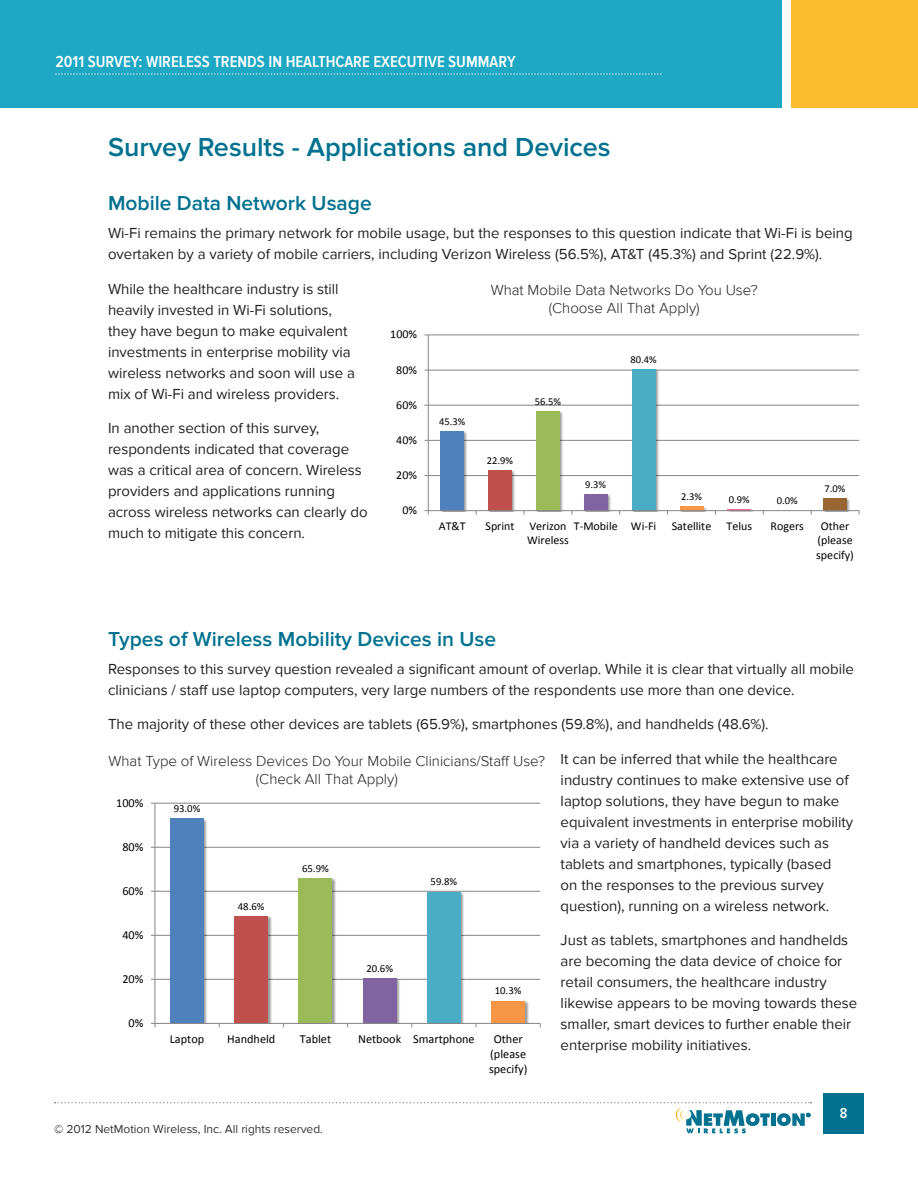
<style>
.page{position:relative;width:918px;height:1188px;background:#fff}
.page>*{position:absolute;margin:0;border:0;box-sizing:border-box;transform-origin:0 0}
.Heading_1{font:600 27px "Proxima Nova";color:#00718e}
.Heading_2{font:600 21px "Proxima Nova";color:#00718e}
.t1{font:600 16.5px "Proxima Nova Cond";color:#fff}
.Body_Text{font:15px/21px "Proxima Nova";color:#231f20}
.Chart_title{font:300 15px/18px "Proxima Nova";color:#231f20;text-align:center}
.t2{font:600 15px "Proxima Nova Cond";color:#fff}
.t3{font:12.3px/15px "Calibri";color:#000;text-align:center}
.t4{font:12px/14.7px "Calibri";color:#000;text-align:right}
.t5{font:12px "Proxima Nova";color:#333}
.t6{font:10.8px "Calibri";letter-spacing:-.005em;color:#000}
.t7{font:10.5px "Calibri";letter-spacing:-.005em;color:#000}
</style>
<div class="page">
<div style="left:0;top:0;width:781px;height:108px;background:#1ea8c3"></div>
<div style="left:792px;top:0;width:126px;height:108px;background:#fdbb2e"></div>
<div style="left:824px;top:1094px;width:40px;height:40px;background:#00718e"></div>
<svg style="left:55px;top:1102px;width:757px;height:31px"></svg>
<svg style="left:55px;top:74px;width:607px;height:1px"></svg>
<svg style="left:424px;top:334px;width:436px;height:181px"></svg>
<svg style="left:151px;top:802px;width:390px;height:226px"></svg>
<p class="t1" style="left:56px;top:52px;width:462px">2011 SURVEY: WIRELESS TRENDS IN HEALTHCARE EXECUTIVE SUMMARY</p>
<p class="Heading_1" style="left:108px;top:132px;width:504px">Survey Results - Applications and Devices</p>
<p class="Heading_2" style="left:108px;top:191px;width:265px">Mobile Data Network Usage</p>
<p class="Body_Text" style="left:108px;top:223px;width:746px">Wi-Fi remains the primary network for mobile usage, but the responses to this question indicate that Wi-Fi is being overtaken by a variety of mobile carriers, including Verizon Wireless (56.5%), AT&amp;T (45.3%) and Sprint (22.9%).</p>
<p class="Body_Text" style="left:108px;top:278px;width:249px">While the healthcare industry is still heavily invested in Wi-Fi solutions, they have begun to make equivalent investments in enterprise mobility via wireless networks and soon will use a mix of Wi-Fi and wireless providers.</p>
<p class="Body_Text" style="left:108px;top:418px;width:261px">In another section of this survey, respondents indicated that coverage was a critical area of concern. Wireless providers and applications running across wireless networks can clearly do much to mitigate this concern.</p>
<p class="Chart_title" style="left:491px;top:281px;width:269px">What Mobile Data Networks Do You Use? (Choose All That Apply)</p>
<p class="t4" style="left:390px;top:327px;width:28px">100%</p>
<p class="t7" style="left:631px;top:353px;width:28px">80.4%</p>
<p class="t4" style="left:396px;top:362px;width:22px">80%</p>
<p class="t7" style="left:535px;top:395px;width:28px">56.5%</p>
<p class="t4" style="left:396px;top:397px;width:22px">60%</p>
<p class="t7" style="left:439px;top:415px;width:28px">45.3%</p>
<p class="t4" style="left:396px;top:433px;width:22px">40%</p>
<p class="t7" style="left:487px;top:454px;width:28px">22.9%</p>
<p class="t4" style="left:396px;top:468px;width:22px">20%</p>
<p class="t7" style="left:585px;top:478px;width:22px">9.3%</p>
<p class="t7" style="left:825px;top:482px;width:22px">7.0%</p>
<p class="t7" style="left:681px;top:490px;width:22px">2.3%</p>
<p class="t7" style="left:729px;top:493px;width:22px">0.9%</p>
<p class="t7" style="left:777px;top:494px;width:22px">0.0%</p>
<p class="t4" style="left:402px;top:503px;width:16px">0%</p>
<p class="t4" style="left:439px;top:518px;width:28px">AT&amp;T</p>
<p class="t4" style="left:486px;top:518px;width:85px">Sprint Verizon<br>Wireless</p>
<p class="t4" style="left:574px;top:518px;width:84px">T-Mobile Wi-Fi</p>
<p class="t4" style="left:672px;top:518px;width:41px">Satellite</p>
<p class="t4" style="left:727px;top:518px;width:27px">Telus</p>
<p class="t4" style="left:771px;top:518px;width:35px">Rogers</p>
<p class="t4" style="left:816px;top:518px;width:39px;text-align:center">Other (please specify)</p>
<p class="Heading_2" style="left:108px;top:627px;width:390px">Types of Wireless Mobility Devices in Use</p>
<p class="Body_Text" style="left:108px;top:659px;width:747px">Responses to this survey question revealed a significant amount of overlap. While it is clear that virtually all mobile clinicians / staff use laptop computers, very large numbers of the respondents use more than one device.</p>
<p class="Body_Text" style="left:108px;top:714px;width:662px">The majority of these other devices are tablets (65.9%), smartphones (59.8%), and handhelds (48.6%).</p>
<p class="Body_Text" style="left:561px;top:749px;width:294px">It can be inferred that while the healthcare industry continues to make extensive use of laptop solutions, they have begun to make equivalent investments in enterprise mobility via a variety of handheld devices such as tablets and smartphones, typically (based<br>on the responses to the previous survey question), running on a wireless network.</p>
<p class="Body_Text" style="left:561px;top:930px;width:298px">Just as tablets, smartphones and handhelds are becoming the data device of choice for retail consumers, the healthcare industry likewise appears to be moving towards these smaller, smart devices to further enable their enterprise mobility initiatives.</p>
<p class="Chart_title" style="left:108px;top:753px;width:438px">What Type of Wireless Devices Do Your Mobile Clinicians/Staff Use? (Check All That Apply)</p>
<p class="t3" style="left:116px;top:795px;width:29px">100%</p>
<p class="t6" style="left:174px;top:802px;width:28px">93.0%</p>
<p class="t3" style="left:122px;top:839px;width:23px">80%</p>
<p class="t6" style="left:302px;top:862px;width:28px">65.9%</p>
<p class="t6" style="left:431px;top:875px;width:28px">59.8%</p>
<p class="t3" style="left:122px;top:883px;width:23px">60%</p>
<p class="t6" style="left:238px;top:900px;width:28px">48.6%</p>
<p class="t3" style="left:122px;top:927px;width:23px">40%</p>
<p class="t6" style="left:366px;top:961px;width:28px">20.6%</p>
<p class="t3" style="left:122px;top:971px;width:23px">20%</p>
<p class="t6" style="left:495px;top:984px;width:28px">10.3%</p>
<p class="t3" style="left:129px;top:1015px;width:17px">0%</p>
<p class="t3" style="left:170px;top:1031px;width:36px">Laptop</p>
<p class="t3" style="left:227px;top:1031px;width:50px">Handheld</p>
<p class="t3" style="left:300px;top:1031px;width:33px">Tablet</p>
<p class="t3" style="left:358px;top:1031px;width:118px">Netbook Smartphone</p>
<p class="t3" style="left:489px;top:1031px;width:40px">Other (please specify)</p>
<p class="t5" style="left:54px;top:1122px;width:271px">© 2012 NetMotion Wireless, Inc. All rights reserved.</p>
<p class="t2" style="left:840px;top:1104px;width:9px">8</p>
</div>
